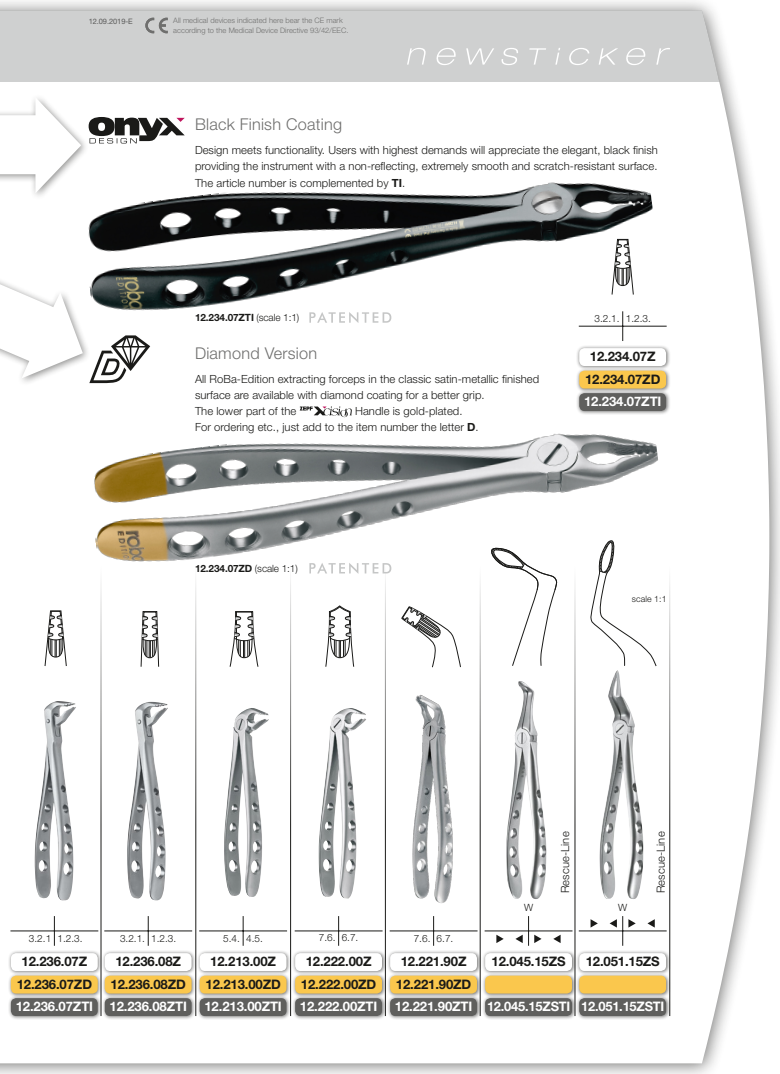
<style>
.page{position:relative;width:780px;height:1074px;background:#fff}
.page>*{position:absolute;margin:0;border:0;box-sizing:border-box;transform-origin:0 0}
.t1{font:300 16.25px "Helvetica Neue LT Pro";letter-spacing:.015em;color:#6f6f6e}
.t2{font:700 13.12px/22.5px "Helvetica Neue LT Pro";letter-spacing:-.01em;color:#1a1a18;text-align:center}
.t3{font:700 13.12px "Helvetica Neue LT Pro";letter-spacing:-.01em;color:#fff}
.t4{font:300 11.25px/16.2px "Helvetica Neue LT Pro";letter-spacing:.005em;color:#1a1a18}
.t5{font:300 10px "Helvetica Neue LT Pro";color:#1a1a18}
.t6{font:700 10px "Helvetica Neue LT Pro";letter-spacing:-.01em;color:#1a1a18}
.t7{font:300 8.75px "Helvetica Neue LT Pro";letter-spacing:.01em;color:#1a1a18}
.t8{font:300 7.5px/10px "Helvetica Neue LT Pro";letter-spacing:.005em;color:#6f6f6e}
.t9{font:7.5px "Helvetica Neue LT Pro";letter-spacing:-.01em;color:#6f6f6e}
.s1{font-weight:700}
.s2{font-weight:300}
</style>
<div class="page">
<div style="left:0;top:0;width:780px;height:1074px;background:#1a1a18;opacity:.6"></div>
<p class="t9" style="left:89px;top:17px;width:46px">12.09.2019-E</p>
<p class="t8" style="left:173px;top:15px;width:177px">All medical devices indicated here bear the CE mark according to the Medical Device Directive 93/42/EEC.</p>
<h1 class="t1" style="left:195px;top:115px;width:148px">Black Finish Coating</h1>
<p class="t4" style="left:195px;top:142px;width:464px;text-align:justify">Design meets functionality. Users with highest demands will appreciate the elegant, black finish providing the instrument with a non-reflecting, extremely smooth and scratch-resistant surface.<br>The article number is complemented by <span class="s1">TI</span>.</p>
<p class="t6" style="left:195px;top:311px;width:106px">12.234.07ZTI <span class="s2">(scale 1:1)</span></p>
<h1 class="t1" style="left:195px;top:343px;width:124px">Diamond Version</h1>
<p class="t4" style="left:195px;top:370px;width:346px">All RoBa-Edition extracting forceps in the classic satin-metallic finished surface are available with diamond coating for a better grip.<br>The lower part of the</p>
<p class="t4" style="left:195px;top:403px;width:285px;text-indent:160px">Handle is gold-plated.<br>For ordering etc., just add to the item number the letter <span class="s1">D</span>.</p>
<p class="t5" style="left:594px;top:312px;width:58px">3.2.1. 1.2.3.</p>
<p class="t2" style="left:585px;top:345px;width:77px">12.234.07Z<br>12.234.07ZD</p>
<p class="t3" style="left:584px;top:393px;width:79px">12.234.07ZTI</p>
<p class="t6" style="left:195px;top:562px;width:104px">12.234.07ZD <span class="s2">(scale 1:1)</span></p>
<p class="t7" style="left:631px;top:593px;width:36px">scale 1:1</p>
<p class="t4" style="left:556px;top:893px;width:63px;rotate:-90deg">Rescue-Line</p>
<p class="t4" style="left:652px;top:893px;width:63px;rotate:-90deg">Rescue-Line</p>
<p class="t5" style="left:524px;top:901px;width:11px">W</p>
<p class="t5" style="left:618px;top:901px;width:11px">W</p>
<p class="t5" style="left:29px;top:932px;width:55px">3.2.1 1.2.3.</p>
<p class="t5" style="left:120px;top:932px;width:58px">3.2.1. 1.2.3.</p>
<p class="t5" style="left:223px;top:932px;width:41px">5.4. 4.5.</p>
<p class="t5" style="left:341px;top:931px;width:18px">6.7.</p>
<p class="t5" style="left:319px;top:931px;width:18px">7.6.</p>
<p class="t2" style="left:17px;top:950px;width:77px">12.236.07Z<br>12.236.07ZD</p>
<p class="t3" style="left:16px;top:998px;width:79px">12.236.07ZTI</p>
<p class="t2" style="left:111px;top:950px;width:77px">12.236.08Z<br>12.236.08ZD</p>
<p class="t3" style="left:110px;top:998px;width:79px">12.236.08ZTI</p>
<p class="t2" style="left:205px;top:950px;width:77px">12.213.00Z<br>12.213.00ZD</p>
<p class="t3" style="left:204px;top:998px;width:79px">12.213.00ZTI</p>
<p class="t2" style="left:301px;top:950px;width:77px">12.222.00Z<br>12.222.00ZD</p>
<p class="t3" style="left:300px;top:998px;width:79px">12.222.00ZTI</p>
<p class="t5" style="left:414px;top:932px;width:18px">7.6.</p>
<p class="t5" style="left:436px;top:932px;width:18px">6.7.</p>
<p class="t2" style="left:396px;top:950px;width:77px">12.221.90Z<br>12.221.90ZD</p>
<p class="t3" style="left:395px;top:998px;width:79px">12.221.90ZTI</p>
<p class="t2" style="left:491px;top:950px;width:76px">12.045.15ZS</p>
<p class="t3" style="left:487px;top:998px;width:85px">12.045.15ZSTI</p>
<p class="t2" style="left:585px;top:950px;width:76px">12.051.15ZS</p>
<p class="t3" style="left:581px;top:998px;width:85px">12.051.15ZSTI</p>
</div>
